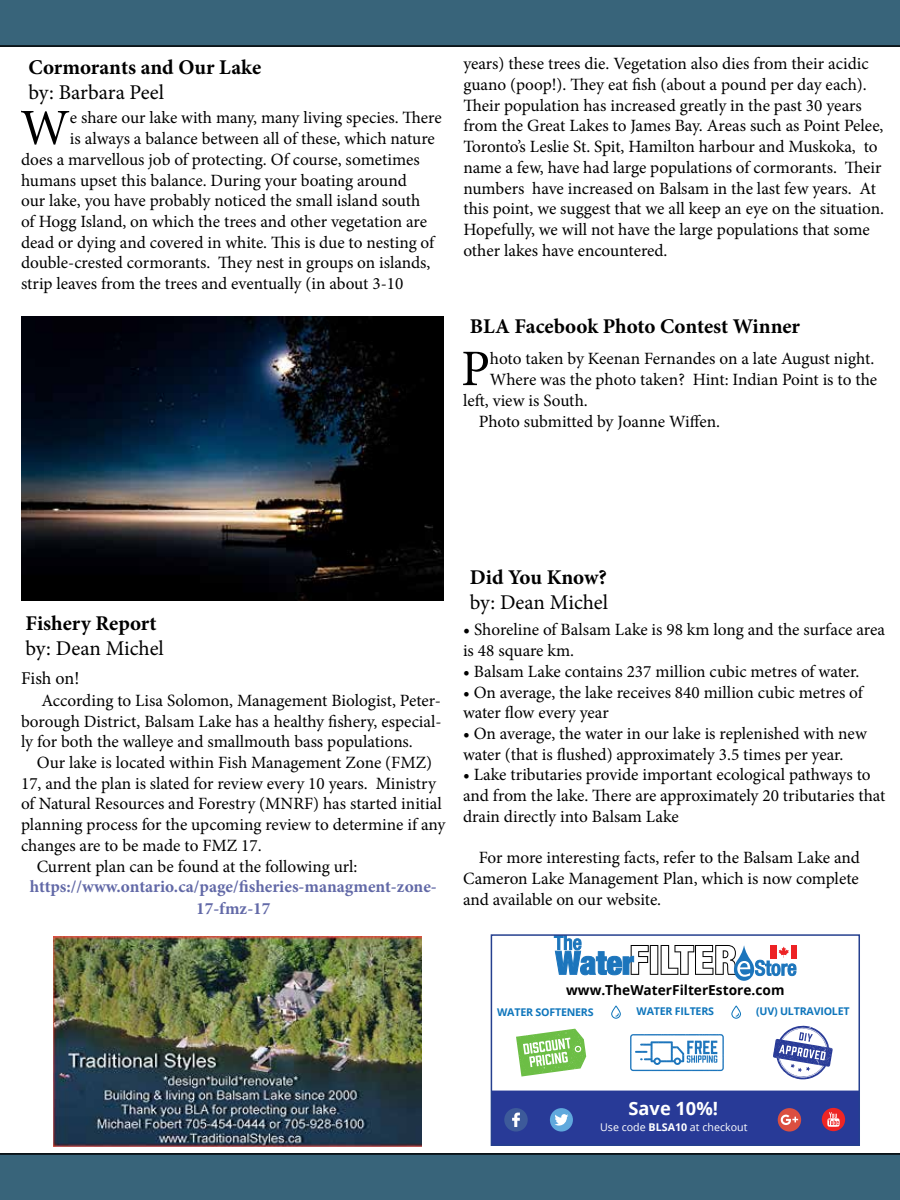
<style>
.page{position:relative;width:900px;height:1200px;background:#fff}
.page>*{position:absolute;margin:0;border:0;box-sizing:border-box;transform-origin:0 0}
.t1{font:51.3px "Minion Pro";color:#000}
.t2{font:700 21px "Minion Pro";color:#000}
.t3{font:21px "Minion Pro";letter-spacing:-.005em;color:#000}
.t4{font:700 18.3px "Open Sans";color:#fff}
.t5{font:18px "Minion Pro";letter-spacing:-.005em;color:#000}
.t6{font:17.25px/20.7px "Minion Pro";letter-spacing:-.005em;color:#000}
.t7{font:700 17.25px/21.6px "Minion Pro";color:#6269a7;text-align:center}
.t8{font:700 13.65px "Open Sans";color:#000}
.t9{font:700 10.65px "Open Sans";letter-spacing:-.02em;color:#0f76bc}
.t10{font:10.65px "Open Sans";color:#fff}
.s1{font-size:18px}
.s2{font-weight:700}
</style>
<div class="page">
<div style="left:0;top:1153px;width:900px;height:47px;background:#38647a"></div>
<div style="left:0;top:0;width:900px;height:47px;background:#38647a"></div>
<img style="left:21px;top:317px;width:423px;height:284px">
<svg style="left:554px;top:937px;width:243px;height:44px"></svg>
<svg style="left:611px;top:1006px;width:10px;height:13px"></svg>
<svg style="left:731px;top:1006px;width:10px;height:13px"></svg>
<svg style="left:516px;top:1029px;width:70px;height:48px"></svg>
<svg style="left:630px;top:1034px;width:94px;height:37px"></svg>
<svg style="left:773px;top:1026px;width:60px;height:53px"></svg>
<svg style="left:494px;top:1091px;width:363px;height:52px;background:#333f96"></svg>
<div style="left:491px;top:934px;width:369px;height:212px;border:2px solid #25408f"></div>
<img style="left:54px;top:937px;width:367px;height:210px">
<p class="t2" style="left:29px;top:52px;width:234px">Cormorants and Our Lake</p>
<p class="t3" style="left:29px;top:78px;width:137px">by: Barbara Peel</p>
<h1 class="t1" style="left:20px;top:93px;width:51px">W</h1>
<p class="t6" style="left:70px;top:108px;width:373px">e share our lake with many, many living species. There</p>
<p class="t6" style="left:70px;top:128px;width:366px">is always a balance between all of these, which nature</p>
<p class="t6" style="left:21px;top:149px;width:400px">does a marvellous job of protecting. Of course, sometimes</p>
<p class="t6" style="left:21px;top:170px;width:387px">humans upset this balance. During your boating around</p>
<p class="t6" style="left:21px;top:190px;width:401px">our lake, you have probably noticed the small island south</p>
<p class="t6" style="left:21px;top:211px;width:407px">of Hogg Island, on which the trees and other vegetation are</p>
<p class="t6" style="left:21px;top:232px;width:415px">dead or dying and covered in white. This is due to nesting of</p>
<p class="t6" style="left:21px;top:253px;width:411px">double-crested cormorants. They nest in groups on islands,</p>
<p class="t6" style="left:21px;top:273px;width:384px">strip leaves from the trees and eventually (in about 3-10</p>
<p class="t6" style="left:463px;top:54px;width:422px">years) these trees die. Vegetation also dies from their acidic guano (poop!). They eat fish (about a pound per day each).<br>Their population has increased greatly in the past 30 years from the Great Lakes to James Bay. Areas such as Point Pelee, Toronto’s Leslie St. Spit, Hamilton harbour and Muskoka, to name a few, have had large populations of cormorants. Their numbers have increased on Balsam in the last few years. At this point, we suggest that we all keep an eye on the situation.<br>Hopefully, we will not have the large populations that some other lakes have encountered.</p>
<p class="t2" style="left:470px;top:311px;width:332px">BLA Facebook Photo Contest Winner</p>
<h1 class="t1" style="left:461px;top:334px;width:30px">P</h1>
<p class="t6" style="left:490px;top:349px;width:386px">hoto taken by Keenan Fernandes on a late August night.</p>
<p class="t6" style="left:490px;top:369px;width:389px">Where was the photo taken? Hint: Indian Point is to the</p>
<p class="t6" style="left:463px;top:390px;width:126px">left, view is South.</p>
<p class="t6" style="left:479px;top:411px;width:243px">Photo submitted by Joanne Wiffen.</p>
<p class="t2" style="left:26px;top:608px;width:133px">Fishery Report</p>
<p class="t3" style="left:26px;top:634px;width:140px">by: Dean Michel</p>
<p class="t5" style="left:21px;top:667px;width:60px">Fish on!</p>
<p class="t6" style="left:21px;top:690px;width:422px;text-align:justify;text-indent:20px">According to Lisa Solomon, Management Biologist, Peter&shy;borough District, Balsam Lake has a healthy fishery, especial&shy;ly for both the walleye and smallmouth bass populations.</p>
<p class="t6" style="left:37px;top:752px;width:397px">Our lake is located within Fish Management Zone (FMZ)</p>
<p class="t6" style="left:21px;top:773px;width:416px">17, and the plan is slated for review every 10 years. Ministry</p>
<p class="t6" style="left:21px;top:794px;width:422px">of Natural Resources and Forestry (MNRF) has started initial</p>
<p class="t6" style="left:21px;top:814px;width:426px">planning process for the upcoming review to determine if any</p>
<p class="t6" style="left:21px;top:835px;width:242px">changes are to be made to FMZ 17.</p>
<p class="t6" style="left:37px;top:856px;width:322px">Current plan can be found at the following url:</p>
<p class="t7" style="left:30px;top:876px;width:408px">https://www.ontario.ca/page/fisheries-managment-zone-<br>17-fmz-17</p>
<p class="t2" style="left:470px;top:562px;width:139px">Did You Know?</p>
<p class="t3" style="left:470px;top:588px;width:140px">by: Dean Michel</p>
<p class="t6" style="left:463px;top:620px;width:424px"><span class="s1">•</span> Shoreline of Balsam Lake is 98 km long and the surface area is 48 square km.</p>
<p class="t6" style="left:463px;top:661px;width:398px">• Balsam Lake contains 237 million cubic metres of water.</p>
<p class="t6" style="left:463px;top:682px;width:401px">• On average, the lake receives 840 million cubic metres of water flow every year</p>
<p class="t6" style="left:463px;top:723px;width:405px">• On average, the water in our lake is replenished with new water (that is flushed) approximately 3.5 times per year.</p>
<p class="t6" style="left:463px;top:765px;width:424px">• Lake tributaries provide important ecological pathways to and from the lake. There are approximately 20 tributaries that drain directly into Balsam Lake</p>
<p class="t6" style="left:463px;top:847px;width:398px;text-align:justify;text-indent:16px">For more interesting facts, refer to the Balsam Lake and Cameron Lake Management Plan, which is now complete and available on our website.</p>
<p class="t8" style="left:566px;top:981px;width:220px">www.TheWaterFilterEstore.com</p>
<p class="t9" style="left:497px;top:1004px;width:98px">WATER SOFTENERS</p>
<p class="t9" style="left:637px;top:1004px;width:79px">WATER FILTERS</p>
<p class="t9" style="left:756px;top:1004px;width:95px">(UV) ULTRAVIOLET</p>
<p class="t4" style="left:628px;top:1095px;width:91px">Save 10%!</p>
<p class="t10" style="left:600px;top:1120px;width:149px">Use code <span class="s2">BLSA10</span> at checkout</p>
</div>
